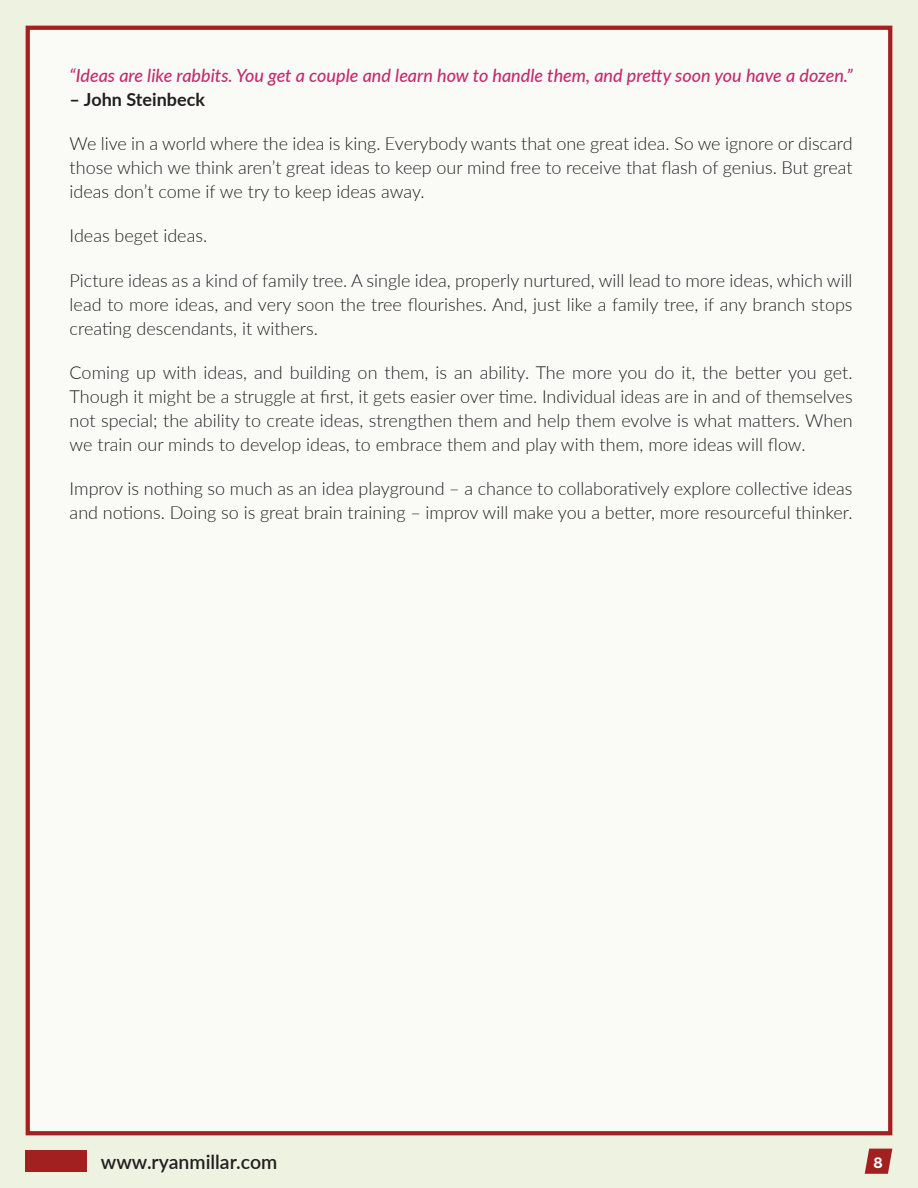
<style>
.page{position:relative;width:918px;height:1188px;background:#eef2e1}
.page>*{position:absolute;margin:0;border:0;box-sizing:border-box;transform-origin:0 0}
.t1{font:600 19.5px "Lato";color:#231f20}
.body_text{font:300 18px/24px "Lato";color:#231f20;text-align:justify}
.body_text-2{font:italic 500 18px "Lato";color:#c22d6e}
.body_text-3{font:700 18px "Lato";color:#231f20}
.t2{font:600 15px "Montserrat";color:#fff}
</style>
<div class="page">
<svg style="left:865px;top:1149px;width:27px;height:25px"></svg>
<div style="left:26px;top:1150px;width:61px;height:22px;background:#a32021"></div>
<div style="left:28px;top:28px;width:862px;height:1105px;background:#fafbf7"></div>
<div style="left:26px;top:26px;width:866px;height:1109px;border:4px solid #a32021"></div>
<p class="body_text-2" style="left:70px;top:62px;width:784px">“Ideas are like rabbits. You get a couple and learn how to handle them, and pretty soon you have a dozen.”</p>
<p class="body_text-3" style="left:70px;top:86px;width:137px">– John Steinbeck</p>
<p class="body_text" style="left:70px;top:131px;width:784px">We live in a world where the idea is king. Everybody wants that one great idea. So we ignore or discard those which we think aren’t great ideas to keep our mind free to receive that flash of genius. But great ideas don’t come if we try to keep ideas away.</p>
<p class="body_text" style="left:70px;top:223px;width:139px">Ideas beget ideas.</p>
<p class="body_text" style="left:70px;top:268px;width:784px">Picture ideas as a kind of family tree. A single idea, properly nurtured, will lead to more ideas, which will lead to more ideas, and very soon the tree flourishes. And, just like a family tree, if any branch stops creating descendants, it withers.</p>
<p class="body_text" style="left:70px;top:360px;width:784px">Coming up with ideas, and building on them, is an ability. The more you do it, the better you get.<br>Though it might be a struggle at first, it gets easier over time. Individual ideas are in and of themselves not special; the ability to create ideas, strengthen them and help them evolve is what matters. When we train our minds to develop ideas, to embrace them and play with them, more ideas will flow.</p>
<p class="body_text" style="left:70px;top:476px;width:784px">Improv is nothing so much as an idea playground – a chance to collaboratively explore collective ideas and notions. Doing so is great brain training – improv will make you a better, more resourceful thinker.</p>
<p class="t1" style="left:101px;top:1148px;width:178px">www.ryanmillar.com</p>
<p class="t2" style="left:874px;top:1151px;width:11px">8</p>
</div>
